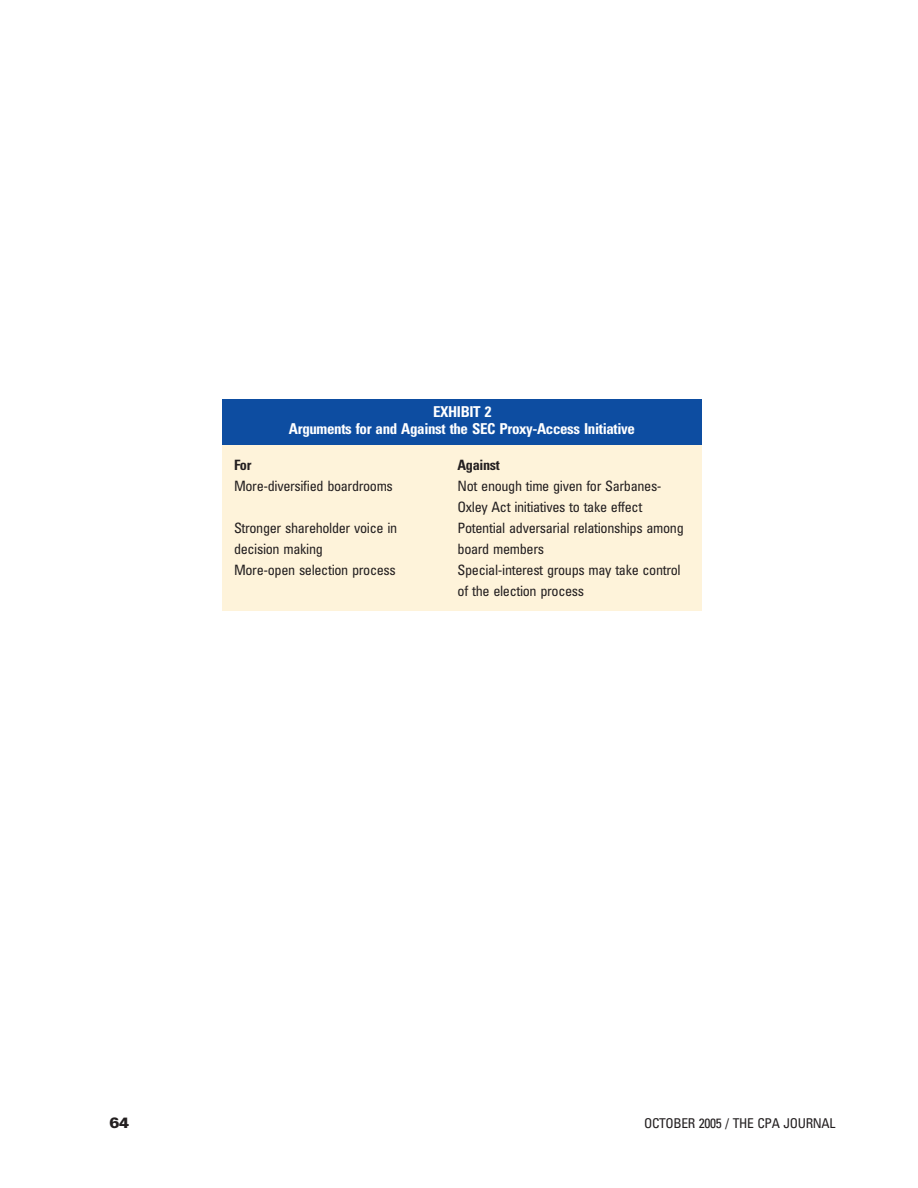
<style>
.page{position:relative;width:918px;height:1188px;background:#fff}
.page>*{position:absolute;margin:0;border:0;box-sizing:border-box;transform-origin:0 0}
.t1{font:700 condensed 15px/16.5px "Univers";letter-spacing:-.025em;color:#fff;text-align:center}
.t2{font:900 15px "Univers";color:#231f20}
.t3{font:condensed 14.25px/21px "Univers";letter-spacing:-.025em;color:#231f20}
.t4{font:700 condensed 14.25px "Univers";letter-spacing:-.025em;color:#231f20}
.t5{font:condensed 13.5px "Univers";letter-spacing:-.025em;color:#231f20}
</style>
<div class="page">
<div style="left:222px;top:431px;width:480px;height:180px;background:#fef3da"></div>
<div style="left:222px;top:399px;width:480px;height:46px;background:#0d4da1"></div>
<p class="t1" style="left:289px;top:405px;width:347px">EXHIBIT 2<br>Arguments for and Against the SEC Proxy-Access Initiative</p>
<p class="t4" style="left:234px;top:460px;width:19px">For</p>
<p class="t4" style="left:458px;top:460px;width:44px">Against</p>
<p class="t3" style="left:234px;top:477px;width:160px">More-diversified boardrooms</p>
<p class="t3" style="left:458px;top:477px;width:206px">Not enough time given for Sarbanes-<br>Oxley Act initiatives to take effect</p>
<p class="t3" style="left:234px;top:519px;width:165px">Stronger shareholder voice in</p>
<p class="t3" style="left:458px;top:519px;width:228px">Potential adversarial relationships among</p>
<p class="t3" style="left:234px;top:540px;width:90px">decision making</p>
<p class="t3" style="left:458px;top:540px;width:88px">board members</p>
<p class="t3" style="left:234px;top:561px;width:163px">More-open selection process</p>
<p class="t3" style="left:458px;top:561px;width:225px">Special-interest groups may take control of the election process</p>
<p class="t2" style="left:110px;top:1117px;width:21px">64</p>
<p class="t5" style="left:644px;top:1118px;width:193px">OCTOBER 2005 / THE CPA JOURNAL</p>
</div>
